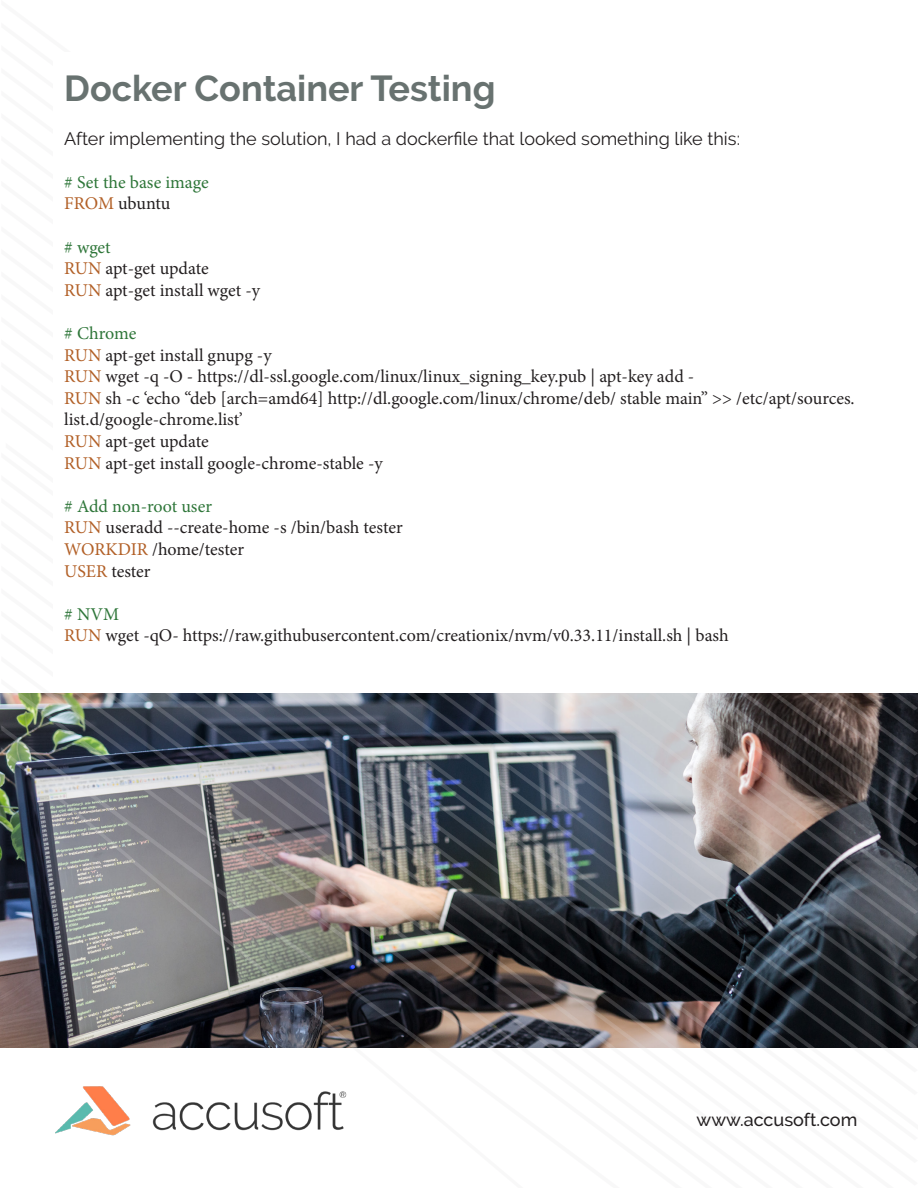
<style>
.page{position:relative;width:918px;height:1188px;background:#fff}
.page>*{position:absolute;margin:0;border:0;box-sizing:border-box;transform-origin:0 0}
.t1{font:700 36px "Raleway";color:#687270}
.t2{font:18px/21.6px "Minion Pro";letter-spacing:-.005em;color:#231f20}
.t3{font:18px "Raleway";color:#231f20}
.t4{font:18px "Minion Pro";color:#2e7639}
.t5{font:500 18px "Raleway";color:#231f20}
.s1{color:#b26027}
</style>
<div class="page">
<svg style="left:894px;top:693px;width:24px;height:355px;background:#30333a"></svg>
<svg style="left:864px;top:693px;width:30px;height:355px;background:#3e3f44"></svg>
<svg style="left:834px;top:693px;width:30px;height:355px;background:#3f3e41"></svg>
<svg style="left:804px;top:693px;width:30px;height:355px;background:#333337"></svg>
<svg style="left:773px;top:693px;width:31px;height:355px;background:#434144"></svg>
<img style="left:743px;top:693px;width:30px;height:355px">
<img style="left:713px;top:693px;width:30px;height:355px">
<svg style="left:683px;top:693px;width:30px;height:355px;background:#8f8b8e"></svg>
<img style="left:1px;top:693px;width:682px;height:355px">
<img style="left:1px;top:725px;width:619px;height:323px">
<img style="left:55px;top:1086px;width:292px;height:50px">
<p class="t1" style="left:64px;top:68px;width:433px">Docker Container Testing</p>
<p class="t3" style="left:64px;top:128px;width:677px">After implementing the solution, I had a dockerfile that looked something like this:</p>
<p class="t4" style="left:64px;top:170px;width:146px"># Set the base image</p>
<p class="t2" style="left:64px;top:193px;width:108px"><span class="s1">FROM</span> ubuntu</p>
<p class="t4" style="left:64px;top:235px;width:48px"># wget</p>
<p class="t2" style="left:64px;top:258px;width:146px"><span class="s1">RUN</span> apt-get update</p>
<p class="t2" style="left:64px;top:279px;width:197px"><span class="s1">RUN</span> apt-get install wget -y</p>
<p class="t4" style="left:64px;top:321px;width:74px"># Chrome</p>
<p class="t2" style="left:64px;top:344px;width:209px"><span class="s1">RUN</span> apt-get install gnupg -y</p>
<p class="t2" style="left:64px;top:366px;width:632px"><span class="s1">RUN</span> wget -q -O - https://dl-ssl.google.com/linux/linux_signing_key.pub | apt-key add -</p>
<p class="t2" style="left:64px;top:387px;width:792px"><span class="s1">RUN</span> sh -c ‘echo “deb [arch=amd64] http://dl.google.com/linux/chrome/deb/ stable main” &gt;&gt; /etc/apt/sources. list.d/google-chrome.list’</p>
<p class="t2" style="left:64px;top:430px;width:146px"><span class="s1">RUN</span> apt-get update</p>
<p class="t2" style="left:64px;top:452px;width:320px"><span class="s1">RUN</span> apt-get install google-chrome-stable -y</p>
<p class="t4" style="left:64px;top:494px;width:149px"># Add non-root user</p>
<p class="t2" style="left:64px;top:517px;width:340px"><span class="s1">RUN</span> useradd --create-home -s /bin/bash tester</p>
<p class="t2" style="left:64px;top:538px;width:181px"><span class="s1">WORKDIR</span> /home/tester</p>
<p class="t2" style="left:64px;top:560px;width:88px"><span class="s1">USER</span> tester</p>
<p class="t4" style="left:64px;top:602px;width:56px"># NVM</p>
<p class="t2" style="left:64px;top:625px;width:666px"><span class="s1">RUN</span> wget -qO- https://raw.githubusercontent.com/creationix/nvm/v0.33.11/install.sh | bash</p>
<p class="t5" style="left:697px;top:1109px;width:162px">www.accusoft.com</p>
</div>
